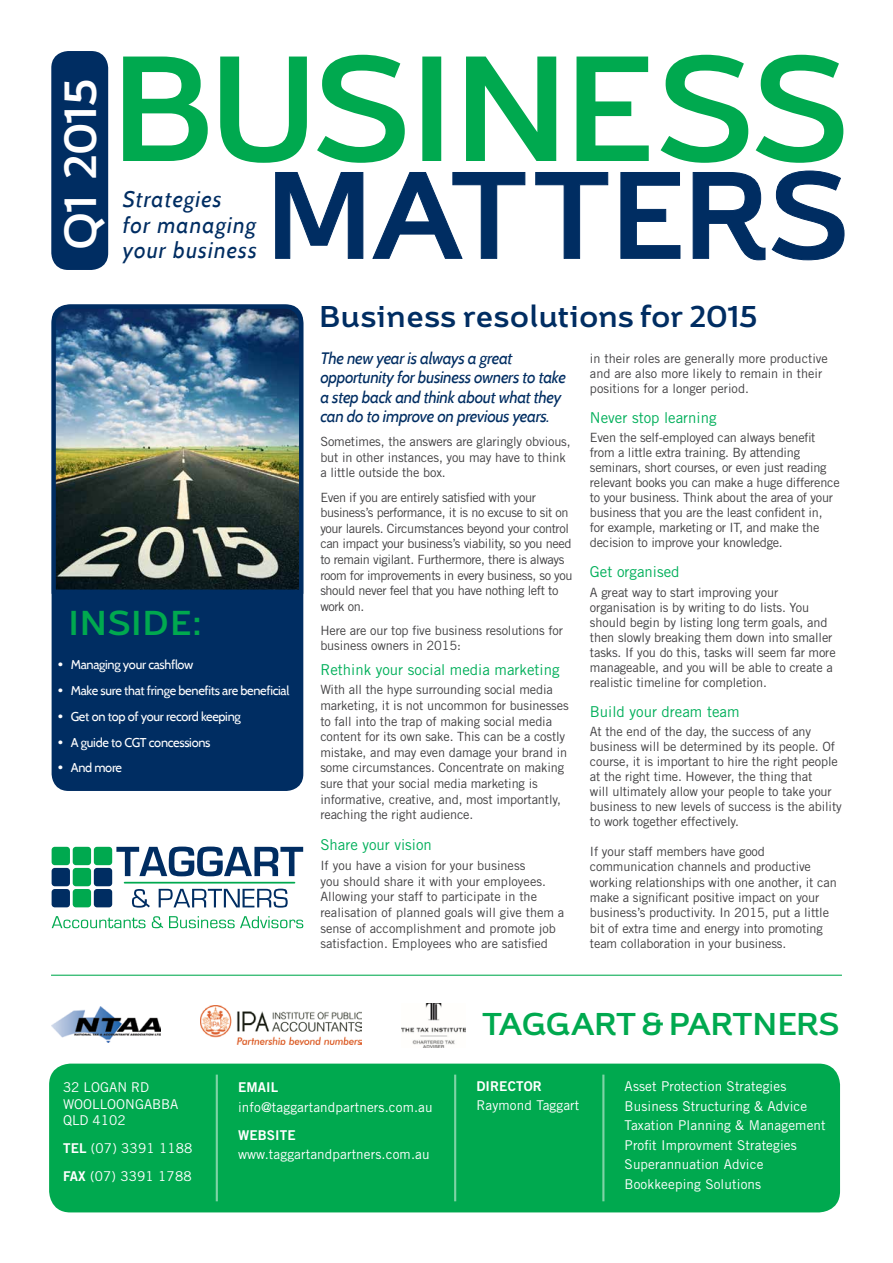
<style>
.page{position:relative;width:893px;height:1263px;background:#fff}
.page>*{position:absolute;margin:0;border:0;box-sizing:border-box;transform-origin:0 0}
.t1{font:700 45px "Brisko Sans";letter-spacing:-.025em;color:#fff}
.t2{font:700 34.5px "Brisko Sans";letter-spacing:.035em;color:#00a94f}
.t3{font:700 31.5px "Brisko Sans";letter-spacing:-.01em;color:#00a94f}
.t4{font:700 30px "Brisko Sans";letter-spacing:.01em;color:#002d62}
.t5{font:italic 22.5px/25.5px "Cabin";letter-spacing:.05em;color:#002d62}
.t6{font:italic 16.5px/19.5px "Cabin";letter-spacing:-.02em;color:#002d62}
.t7{font:15px "Trade Gothic LT Std";color:#00af5a}
.t8{font:13.5px/19.5px "Trade Gothic LT Std";letter-spacing:.01em;color:#fff}
.t9{font:13.5px "Trade Gothic LT Std Bd 2";letter-spacing:.01em;color:#fff}
.t10{font:12.75px/15px "Trade Gothic LT Std";letter-spacing:-.01em;color:#414042}
.t11{font:12.75px/15.6px "Trade Gothic LT Std";letter-spacing:-.03em;color:#414042}
.t12{font:12.75px "Cabin";letter-spacing:-.025em;color:#fff}
.s1{font-family:"Arial";font-weight:700;font-size:13.5px}
.s2{font-family:"Trade Gothic LT Std Bd 2"}
</style>
<div class="page">
<div style="left:51px;top:51px;width:57px;height:219px;background:#002d62;border-radius:17px"></div>
<svg style="left:123px;top:55px;width:720px;height:108px"></svg>
<svg style="left:275px;top:170px;width:570px;height:91px"></svg>
<div style="left:52px;top:304px;width:251px;height:487px;background:#002d62;border-radius:17px"></div>
<img style="left:51px;top:304px;width:253px;height:292px">
<div style="left:49px;top:1063px;width:791px;height:149px;background:#00a94f;border-radius:21px"></div>
<svg style="left:52px;top:916px;width:94px;height:12px"></svg>
<svg style="left:152px;top:916px;width:11px;height:12px"></svg>
<svg style="left:169px;top:916px;width:134px;height:12px"></svg>
<svg style="left:52px;top:846px;width:251px;height:62px"></svg>
<img style="left:51px;top:1007px;width:109px;height:35px">
<img style="left:200px;top:1005px;width:162px;height:39px">
<img style="left:402px;top:1004px;width:64px;height:43px">
<hr style="left:216px;top:1074px;width:2px;height:127px;background:#fff">
<hr style="left:454px;top:1074px;width:2px;height:127px;background:#fff">
<hr style="left:602px;top:1074px;width:2px;height:127px;background:#fff">
<hr style="left:51px;top:975px;width:791px;height:1px;background:#00a94f">
<h1 class="t1" style="left:52px;top:250px;width:172px;rotate:-90deg">Q1 2015</h1>
<h3 class="t5" style="left:123px;top:187px;width:135px">Strategies<br>for managing</h3>
<h3 class="t5" style="left:123px;top:238px;width:136px">your business</h3>
<h2 class="t2" style="left:69px;top:601px;width:135px">INSIDE:</h2>
<p class="t12" style="left:58px;top:657px;width:137px"><span class="s1">•</span> Managing your cashflow</p>
<p class="t12" style="left:58px;top:682px;width:233px"><span class="s1">•</span> Make sure that fringe benefits are beneficial</p>
<p class="t12" style="left:58px;top:708px;width:184px"><span class="s1">•</span> Get on top of your record keeping</p>
<p class="t12" style="left:58px;top:734px;width:154px"><span class="s1">•</span> A guide to CGT concessions</p>
<p class="t12" style="left:58px;top:760px;width:66px"><span class="s1">•</span> And more</p>
<h3 class="t4" style="left:319px;top:297px;width:439px">Business resolutions for 2015</h3>
<p class="t10" style="left:590px;top:351px;width:239px">in their roles are generally more productive and are also more likely to remain in their positions for a longer period.</p>
<p class="t7" style="left:590px;top:409px;width:128px">Never stop learning</p>
<p class="t10" style="left:590px;top:430px;width:251px">Even the self-employed can always benefit from a little extra training. By attending seminars, short courses, or even just reading relevant books you can make a huge difference to your business. Think about the area of your business that you are the least confident in, for example, marketing or IT, and make the decision to improve your knowledge.</p>
<p class="t7" style="left:590px;top:563px;width:91px">Get organised</p>
<p class="t10" style="left:590px;top:584px;width:247px">A great way to start improving your organisation is by writing to do lists. You should begin by listing long term goals, and then slowly breaking them down into smaller tasks. If you do this, tasks will seem far more manageable, and you will be able to create a realistic timeline for completion.</p>
<p class="t7" style="left:590px;top:702px;width:151px">Build your dream team</p>
<p class="t10" style="left:590px;top:724px;width:253px">At the end of the day, the success of any business will be determined by its people. Of course, it is important to hire the right people at the right time. However, the thing that<br>will ultimately allow your people to take your business to new levels of success is the ability to work together effectively.</p>
<p class="t10" style="left:590px;top:844px;width:248px">If your staff members have good communication channels and productive working relationships with one another, it can make a significant positive impact on your business’s productivity. In 2015, put a little bit of extra time and energy into promoting team collaboration in your business.</p>
<p class="t6" style="left:320px;top:348px;width:247px">The new year is always a great opportunity for business owners to take a step back and think about what they can do to improve on previous years.</p>
<p class="t10" style="left:320px;top:434px;width:252px;line-height:15.6px">Sometimes, the answers are glaringly obvious, but in other instances, you may have to think a little outside the box.</p>
<p class="t11" style="left:320px;top:489px;width:254px">Even if you are entirely satisfied with your business’s performance, it is no excuse to sit on your laurels. Circumstances beyond your control can impact your business’s viability, so you need to remain vigilant. Furthermore, there is always room for improvements in every business, so you should never feel that you have nothing left to work on.</p>
<p class="t10" style="left:320px;top:622px;width:244px;line-height:15.6px">Here are our top five business resolutions for business owners in 2015:</p>
<p class="t7" style="left:320px;top:660px;width:241px">Rethink your social media marketing</p>
<p class="t10" style="left:320px;top:682px;width:250px;line-height:15.6px">With all the hype surrounding social media marketing, it is not uncommon for businesses to fall into the trap of making social media content for its own sake. This can be a costly mistake, and may even damage your brand in some circumstances. Concentrate on making sure that your social media marketing is informative, creative, and, most importantly, reaching the right audience.</p>
<p class="t7" style="left:320px;top:836px;width:113px">Share your vision</p>
<p class="t10" style="left:320px;top:858px;width:245px;line-height:15.6px">If you have a vision for your business<br>you should share it with your employees.<br>Allowing your staff to participate in the realisation of planned goals will give them a sense of accomplishment and promote job satisfaction. Employees who are satisfied</p>
<h3 class="t3" style="left:482px;top:1004px;width:358px">TAGGART &amp; PARTNERS</h3>
<p class="t8" style="left:63px;top:1079px;width:117px;line-height:16.2px">32 LOGAN RD<br>WOOLLOONGABBA<br>QLD 4102</p>
<p class="t8" style="left:63px;top:1134px;width:131px;line-height:28px"><span class="s2">TEL</span> (07) 3391 1188<br><span class="s2">FAX</span> (07) 3391 1788</p>
<p class="t9" style="left:238px;top:1079px;width:42px">EMAIL</p>
<p class="t8" style="left:238px;top:1097px;width:196px">info@taggartandpartners.com.au</p>
<p class="t9" style="left:238px;top:1127px;width:59px">WEBSITE</p>
<p class="t8" style="left:238px;top:1145px;width:193px">www.taggartandpartners.com.au</p>
<p class="t9" style="left:476px;top:1078px;width:67px">DIRECTOR</p>
<p class="t8" style="left:476px;top:1096px;width:105px">Raymond Taggart</p>
<p class="t8" style="left:625px;top:1076px;width:203px">Asset Protection Strategies<br>Business Structuring &amp; Advice<br>Taxation Planning &amp; Management<br>Profit Improvment Strategies<br>Superannuation Advice<br>Bookkeeping Solutions</p>
</div>
